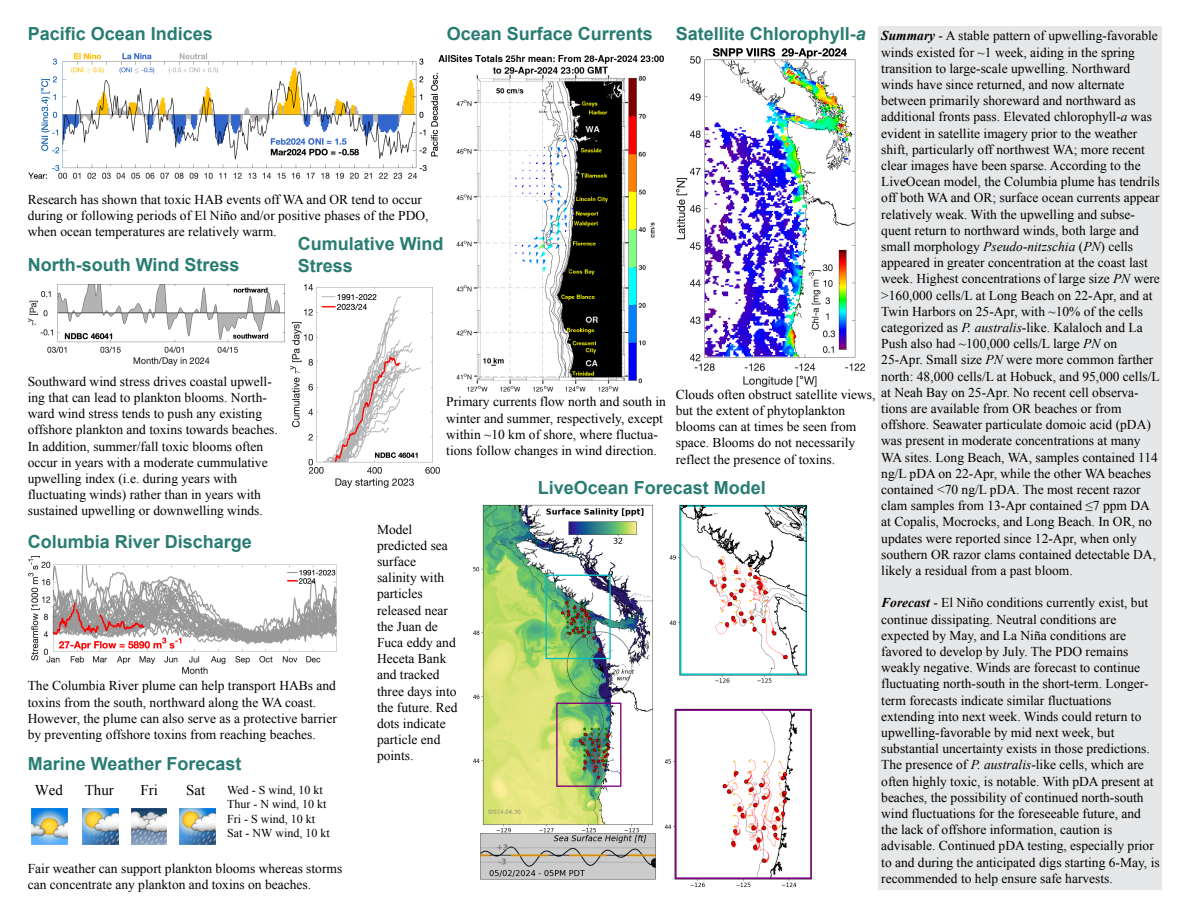
<style>
.page{position:relative;width:1188px;height:918px;background:#fff}
.page>*{position:absolute;margin:0;border:0;box-sizing:border-box;transform-origin:0 0}
.t1{font:700 18px/21.6px "Arial";color:#287c72}
.t2{font:15px "Times New Roman";color:#000}
.t3{font:13.5px/16.2px "Times New Roman";color:#000}
.t4{font:12px/14.4px "Times New Roman";color:#000}
.s1{font-style:italic}
.s2{font-weight:700;font-style:italic}
</style>
<div class="page">
<img style="left:473px;top:504px;width:339px;height:383px">
<img style="left:29px;top:53px;width:409px;height:126px">
<img style="left:291px;top:284px;width:148px;height:204px">
<img style="left:29px;top:285px;width:255px;height:81px">
<img style="left:29px;top:557px;width:307px;height:116px">
<img style="left:439px;top:55px;width:225px;height:336px">
<div style="left:878px;top:26px;width:284px;height:864px;background:#e6e7e8"></div>
<img style="left:676px;top:49px;width:189px;height:337px">
<img style="left:32px;top:809px;width:36px;height:35px">
<img style="left:83px;top:809px;width:36px;height:35px">
<img style="left:180px;top:809px;width:35px;height:35px">
<img style="left:131px;top:809px;width:36px;height:35px">
<h1 class="t1" style="left:28px;top:23px;width:187px">Pacific Ocean Indices</h1>
<h1 class="t1" style="left:447px;top:24px;width:208px">Ocean Surface Currents</h1>
<h1 class="t1" style="left:676px;top:24px;width:192px">Satellite Chlorophyll-<span class="s1">a</span></h1>
<p class="t3" style="left:881px;top:27px;width:280px"><span class="s2">Summary</span> - A stable pattern of upwelling-favorable winds existed for ~1 week, aiding in the spring transition to large-scale upwelling. Northward winds have since returned, and now alternate between primarily shoreward and northward as additional fronts pass. Elevated chlorophyll-<span class="s1">a</span> was evident in satellite imagery prior to the weather shift, particularly off northwest WA; more recent clear images have been sparse. According to the LiveOcean model, the Columbia plume has tendrils off both WA and OR; surface ocean currents appear relatively weak. With the upwelling and subse&shy;quent return to northward winds, both large and small morphology <span class="s1">Pseudo-nitzschia</span> (<span class="s1">PN</span>) cells appeared in greater concentration at the coast last week. Highest concentrations of large size <span class="s1">PN</span> were &gt;160,000 cells/L at Long Beach on 22-Apr, and at Twin Harbors on 25-Apr, with ~10% of the cells categorized as <span class="s1">P. australis</span>-like. Kalaloch and La Push also had ~100,000 cells/L large <span class="s1">PN</span> on 25-Apr. Small size <span class="s1">PN</span> were more common farther north: 48,000 cells/L at Hobuck, and 95,000 cells/L at Neah Bay on 25-Apr. No recent cell observa&shy;tions are available from OR beaches or from offshore. Seawater particulate domoic acid (pDA) was present in moderate concentrations at many WA sites. Long Beach, WA, samples contained 114 ng/L pDA on 22-Apr, while the other WA beaches contained &lt;70 ng/L pDA. The most recent razor clam samples from 13-Apr contained ≤7 ppm DA at Copalis, Mocrocks, and Long Beach. In OR, no updates were reported since 12-Apr, when only southern OR razor clams contained detectable DA, likely a residual from a past bloom.</p>
<p class="t3" style="left:881px;top:594px;width:280px"><span class="s2">Forecast</span> - El Niño conditions currently exist, but continue dissipating. Neutral conditions are expected by May, and La Niña conditions are favored to develop by July. The PDO remains weakly negative. Winds are forecast to continue fluctuating north-south in the short-term. Longer&shy;term forecasts indicate similar fluctuations extending into next week. Winds could return to upwelling-favorable by mid next week, but substantial uncertainty exists in those predictions.<br>The presence of <span class="s1">P. australis</span>-like cells, which are often highly toxic, is notable. With pDA present at beaches, the possibility of continued north-south wind fluctuations for the foreseeable future, and the lack of offshore information, caution is advisable. Continued pDA testing, especially prior to and during the anticipated digs starting 6-May, is recommended to help ensure safe harvests.</p>
<p class="t3" style="left:28px;top:191px;width:402px">Research has shown that toxic HAB events off WA and OR tend to occur during or following periods of El Niño and/or positive phases of the PDO, when ocean temperatures are relatively warm.</p>
<h1 class="t1" style="left:298px;top:233px;width:147px">Cumulative Wind<br>Stress</h1>
<h1 class="t1" style="left:28px;top:254px;width:213px">North-south Wind Stress</h1>
<p class="t3" style="left:28px;top:373px;width:252px">Southward wind stress drives coastal upwell&shy;ing that can lead to plankton blooms. North&shy;ward wind stress tends to push any existing offshore plankton and toxins towards beaches.<br>In addition, summer/fall toxic blooms often occur in years with a moderate cummulative upwelling index (i.e. during years with fluctuating winds) rather than in years with sustained upwelling or downwelling winds.</p>
<p class="t3" style="left:676px;top:386px;width:201px">Clouds often obstruct satellite views, but the extent of phytoplankton blooms can at times be seen from space. Blooms do not necessarily reflect the presence of toxins.</p>
<p class="t3" style="left:446px;top:393px;width:221px">Primary currents flow north and south in winter and summer, respectively, except within ~10 km of shore, where fluctua&shy;tions follow changes in wind direction.</p>
<h1 class="t1" style="left:538px;top:477px;width:230px">LiveOcean Forecast Model</h1>
<p class="t3" style="left:377px;top:521px;width:82px">Model predicted sea surface salinity with particles released near the Juan de<br>Fuca eddy and<br>Heceta Bank and tracked three days into the future. Red dots indicate particle end points.</p>
<h1 class="t1" style="left:28px;top:532px;width:226px">Columbia River Discharge</h1>
<p class="t3" style="left:28px;top:678px;width:311px">The Columbia River plume can help transport HABs and toxins from the south, northward along the WA coast.<br>However, the plume can also serve as a protective barrier by preventing offshore toxins from reaching beaches.</p>
<h1 class="t1" style="left:28px;top:754px;width:215px">Marine Weather Forecast</h1>
<p class="t2" style="left:35px;top:780px;width:30px">Wed</p>
<p class="t2" style="left:85px;top:780px;width:31px">Thur</p>
<p class="t2" style="left:141px;top:780px;width:19px">Fri</p>
<p class="t2" style="left:186px;top:780px;width:21px">Sat</p>
<p class="t4" style="left:227px;top:782px;width:104px">Wed - S wind, 10 kt<br>Thur - N wind, 10 kt<br>Fri - S wind, 10 kt<br>Sat - NW wind, 10 kt</p>
<p class="t3" style="left:28px;top:860px;width:316px">Fair weather can support plankton blooms whereas storms can concentrate any plankton and toxins on beaches.</p>
</div>
